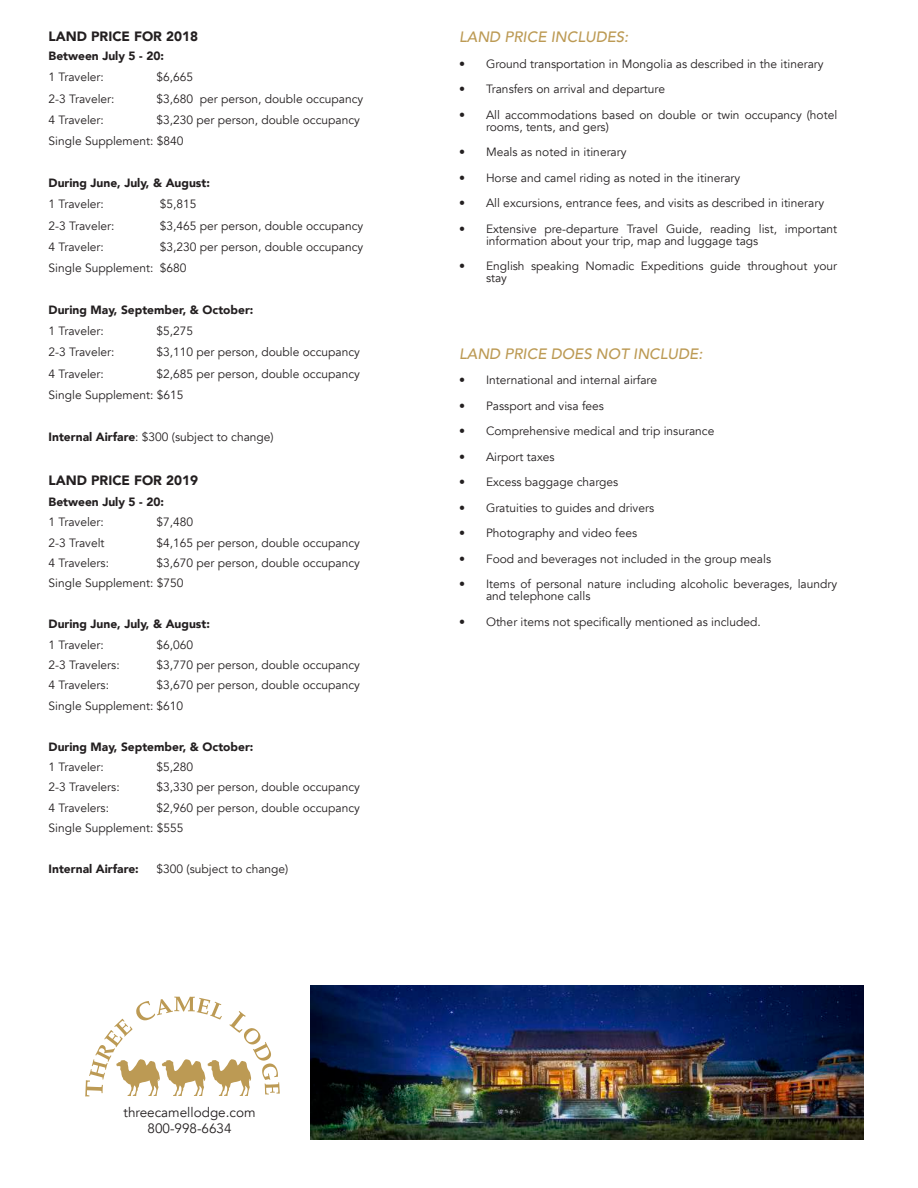
<style>
.page{position:relative;width:918px;height:1188px;background:#fff}
.page>*{position:absolute;margin:0;border:0;box-sizing:border-box;transform-origin:0 0}
.t1{font:italic 500 15px "Avenir";color:#bc9a54}
.t2{font:900 13.5px "Avenir";color:#231f20}
.t3{font:13.5px/16.2px "Avenir";color:#231f20;text-align:center}
.t4{font:12px/12px "Avenir";color:#231f20}
.t5{font:900 12px "Avenir";color:#231f20}
.s1{font-weight:900}
</style>
<div class="page">
<img style="left:310px;top:986px;width:553px;height:154px">
<svg style="left:85px;top:997px;width:195px;height:99px"></svg>
<p class="t2" style="left:49px;top:24px;width:151px">LAND PRICE FOR 2018</p>
<p class="t5" style="left:49px;top:46px;width:117px">Between July 5 - 20:</p>
<p class="t4" style="left:49px;top:72px;width:57px">1 Traveler:</p>
<p class="t4" style="left:157px;top:72px;width:38px">$6,665</p>
<p class="t4" style="left:49px;top:93px;width:67px">2-3 Traveler:</p>
<p class="t4" style="left:157px;top:93px;width:208px">$3,680 per person, double occupancy</p>
<p class="t4" style="left:49px;top:114px;width:57px">4 Traveler:</p>
<p class="t4" style="left:49px;top:109px;width:313px;line-height:21.1px;text-indent:108px">$3,230 per person, double occupancy<br>Single Supplement: $840</p>
<p class="t5" style="left:49px;top:173px;width:163px">During June, July, &amp; August:</p>
<p class="t4" style="left:49px;top:198px;width:57px">1 Traveler:</p>
<p class="t4" style="left:160px;top:198px;width:38px">$5,815</p>
<p class="t4" style="left:49px;top:220px;width:67px">2-3 Traveler:</p>
<p class="t4" style="left:160px;top:220px;width:205px">$3,465 per person, double occupancy</p>
<p class="t4" style="left:49px;top:241px;width:57px">4 Traveler:</p>
<p class="t4" style="left:49px;top:236px;width:316px;line-height:21.1px;text-indent:111px">$3,230 per person, double occupancy<br>Single Supplement: $680</p>
<p class="t5" style="left:49px;top:300px;width:206px">During May, September, &amp; October:</p>
<p class="t4" style="left:49px;top:325px;width:57px">1 Traveler:</p>
<p class="t4" style="left:157px;top:325px;width:38px">$5,275</p>
<p class="t4" style="left:49px;top:346px;width:67px">2-3 Traveler:</p>
<p class="t4" style="left:157px;top:346px;width:205px">$3,110 per person, double occupancy</p>
<p class="t4" style="left:49px;top:368px;width:57px">4 Traveler:</p>
<p class="t4" style="left:49px;top:363px;width:313px;line-height:21.1px;text-indent:108px">$2,685 per person, double occupancy<br>Single Supplement: $615</p>
<p class="t4" style="left:49px;top:431px;width:227px"><span class="s1">Internal Airfare</span>: $300 (subject to change)</p>
<p class="t2" style="left:49px;top:469px;width:151px">LAND PRICE FOR 2019</p>
<p class="t5" style="left:49px;top:491px;width:117px">Between July 5 - 20:</p>
<p class="t4" style="left:49px;top:516px;width:57px">1 Traveler:</p>
<p class="t4" style="left:157px;top:516px;width:38px">$7,480</p>
<p class="t4" style="left:49px;top:537px;width:57px">2-3 Travelt</p>
<p class="t4" style="left:157px;top:537px;width:205px">$4,165 per person, double occupancy</p>
<p class="t4" style="left:49px;top:557px;width:62px">4 Travelers:</p>
<p class="t4" style="left:49px;top:553px;width:313px;line-height:20.4px;text-indent:108px">$3,670 per person, double occupancy<br>Single Supplement: $750</p>
<p class="t5" style="left:49px;top:614px;width:163px">During June, July, &amp; August:</p>
<p class="t4" style="left:49px;top:639px;width:57px">1 Traveler:</p>
<p class="t4" style="left:157px;top:639px;width:38px">$6,060</p>
<p class="t4" style="left:49px;top:659px;width:73px">2-3 Travelers:</p>
<p class="t4" style="left:157px;top:659px;width:205px">$3,770 per person, double occupancy</p>
<p class="t4" style="left:49px;top:679px;width:62px">4 Travelers:</p>
<p class="t4" style="left:49px;top:675px;width:313px;line-height:20.4px;text-indent:108px">$3,670 per person, double occupancy<br>Single Supplement: $610</p>
<p class="t5" style="left:49px;top:736px;width:206px">During May, September, &amp; October:</p>
<p class="t4" style="left:49px;top:761px;width:57px">1 Traveler:</p>
<p class="t4" style="left:157px;top:761px;width:38px">$5,280</p>
<p class="t4" style="left:49px;top:781px;width:73px">2-3 Travelers:</p>
<p class="t4" style="left:157px;top:781px;width:205px">$3,330 per person, double occupancy</p>
<p class="t4" style="left:49px;top:802px;width:62px">4 Travelers:</p>
<p class="t4" style="left:49px;top:798px;width:313px;line-height:20.4px;text-indent:108px">$2,960 per person, double occupancy<br>Single Supplement: $555</p>
<p class="t5" style="left:49px;top:859px;width:92px">Internal Airfare:</p>
<p class="t4" style="left:157px;top:863px;width:133px">$300 (subject to change)</p>
<p class="t3" style="left:124px;top:1105px;width:134px">threecamellodge.com<br>800-998-6634</p>
<p class="t1" style="left:459px;top:28px;width:171px">LAND PRICE INCLUDES:</p>
<p class="t4" style="left:459px;top:58px;width:366px">• Ground transportation in Mongolia as described in the itinerary</p>
<p class="t4" style="left:459px;top:83px;width:208px">• Transfers on arrival and departure</p>
<p class="t4" style="left:486px;top:109px;width:353px;text-indent:-27px">• All accommodations based on double or twin occupancy (hotel rooms, tents, and gers)</p>
<p class="t4" style="left:459px;top:146px;width:169px">• Meals as noted in itinerary</p>
<p class="t4" style="left:459px;top:172px;width:283px">• Horse and camel riding as noted in the itinerary</p>
<p class="t4" style="left:459px;top:197px;width:367px">• All excursions, entrance fees, and visits as described in itinerary</p>
<p class="t4" style="left:486px;top:223px;width:353px;text-indent:-27px">• Extensive pre-departure Travel Guide, reading list, important information about your trip, map and luggage tags</p>
<p class="t4" style="left:486px;top:260px;width:353px;text-indent:-27px">• English speaking Nomadic Expeditions guide throughout your stay</p>
<p class="t1" style="left:459px;top:344px;width:245px">LAND PRICE DOES NOT INCLUDE:</p>
<p class="t4" style="left:459px;top:374px;width:200px">• International and internal airfare</p>
<p class="t4" style="left:459px;top:400px;width:147px">• Passport and visa fees</p>
<p class="t4" style="left:459px;top:425px;width:257px">• Comprehensive medical and trip insurance</p>
<p class="t4" style="left:459px;top:451px;width:97px">• Airport taxes</p>
<p class="t4" style="left:459px;top:476px;width:161px">• Excess baggage charges</p>
<p class="t4" style="left:459px;top:502px;width:197px">• Gratuities to guides and drivers</p>
<p class="t4" style="left:459px;top:527px;width:180px">• Photography and video fees</p>
<p class="t4" style="left:459px;top:553px;width:314px">• Food and beverages not included in the group meals</p>
<p class="t4" style="left:486px;top:578px;width:353px;text-indent:-27px">• Items of personal nature including alcoholic beverages, laundry and telephone calls</p>
<p class="t4" style="left:459px;top:616px;width:303px">• Other items not specifically mentioned as included.</p>
</div>
